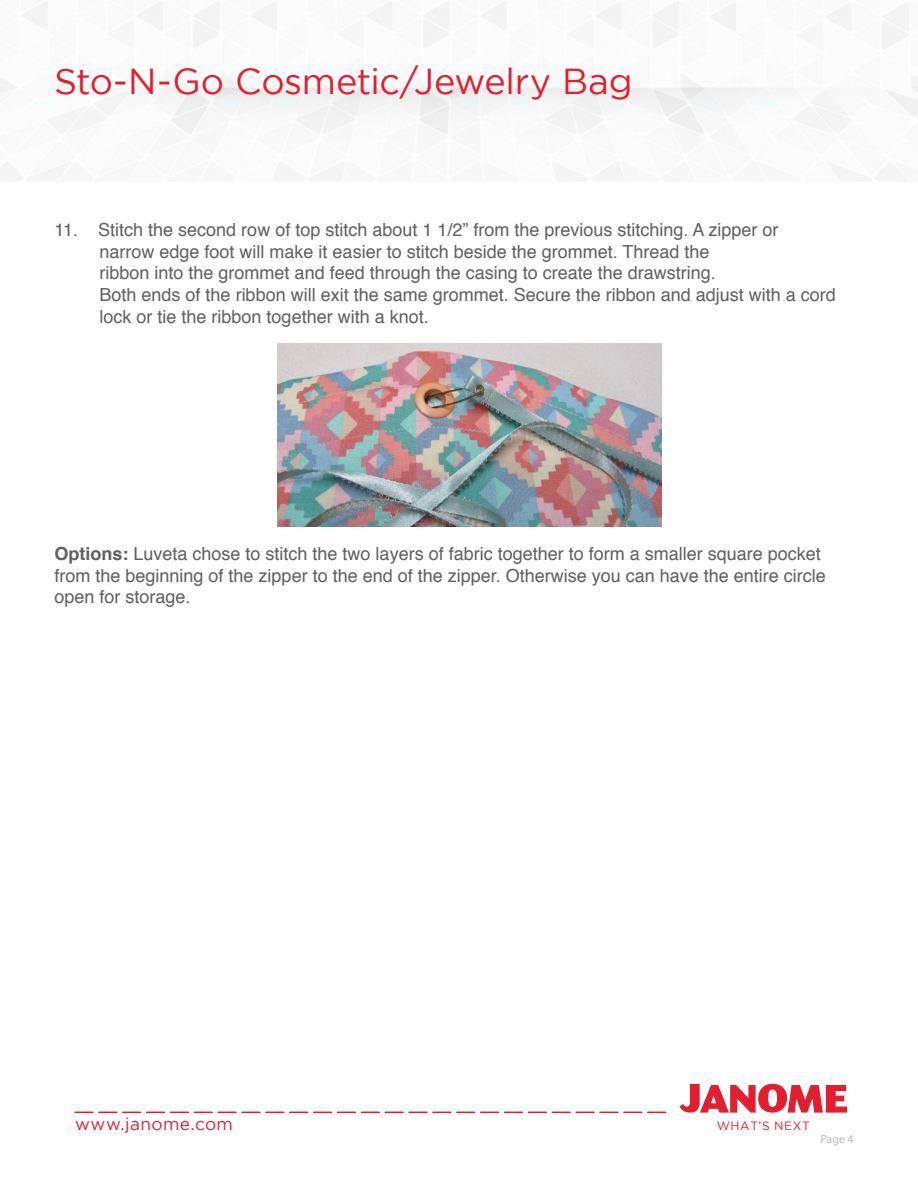
<style>
.page{position:relative;width:918px;height:1188px;background:#fff}
.page>*{position:absolute;margin:0;border:0;box-sizing:border-box;transform-origin:0 0}
.t1{font:36px "Gotham";letter-spacing:-.01em;color:#e41d2f}
.t2{font:18px/21.6px "Helvetica";color:#5f5f62}
.t3{font:17.25px "Gotham";letter-spacing:.025em;color:#e41d2f}
.t4{font:12px "Gotham";letter-spacing:.045em;color:#e41d2f}
.t5{font:12px "Myriad Pro";color:#babbbe}
.s1{font-weight:700}
</style>
<div class="page">
<svg style="left:51px;top:88px;width:816px;height:65px"></svg>
<svg style="left:680px;top:1084px;width:167px;height:29px"></svg>
<svg style="left:75px;top:1112px;width:591px;height:1px"></svg>
<img style="left:278px;top:343px;width:384px;height:183px">
<p class="t1" style="left:54px;top:61px;width:580px">Sto-N-Go Cosmetic/Jewelry Bag</p>
<p class="t2" style="left:100px;top:220px;width:738px;text-indent:-45px">11. Stitch the second row of top stitch about 1 1/2” from the previous stitching. A zipper or narrow edge foot will make it easier to stitch beside the grommet. Thread the<br>ribbon into the grommet and feed through the casing to create the drawstring.<br>Both ends of the ribbon will exit the same grommet. Secure the ribbon and adjust with a cord lock or tie the ribbon together with a knot.</p>
<p class="t2" style="left:55px;top:544px;width:773px"><span class="s1">Options:</span> Luveta chose to stitch the two layers of fabric together to form a smaller square pocket from the beginning of the zipper to the end of the zipper. Otherwise you can have the entire circle open for storage.</p>
<p class="t3" style="left:75px;top:1115px;width:159px">www.janome.com</p>
<p class="t4" style="left:717px;top:1119px;width:95px">WHAT’S NEXT</p>
<p class="t5" style="left:820px;top:1132px;width:35px">Page 4</p>
</div>
